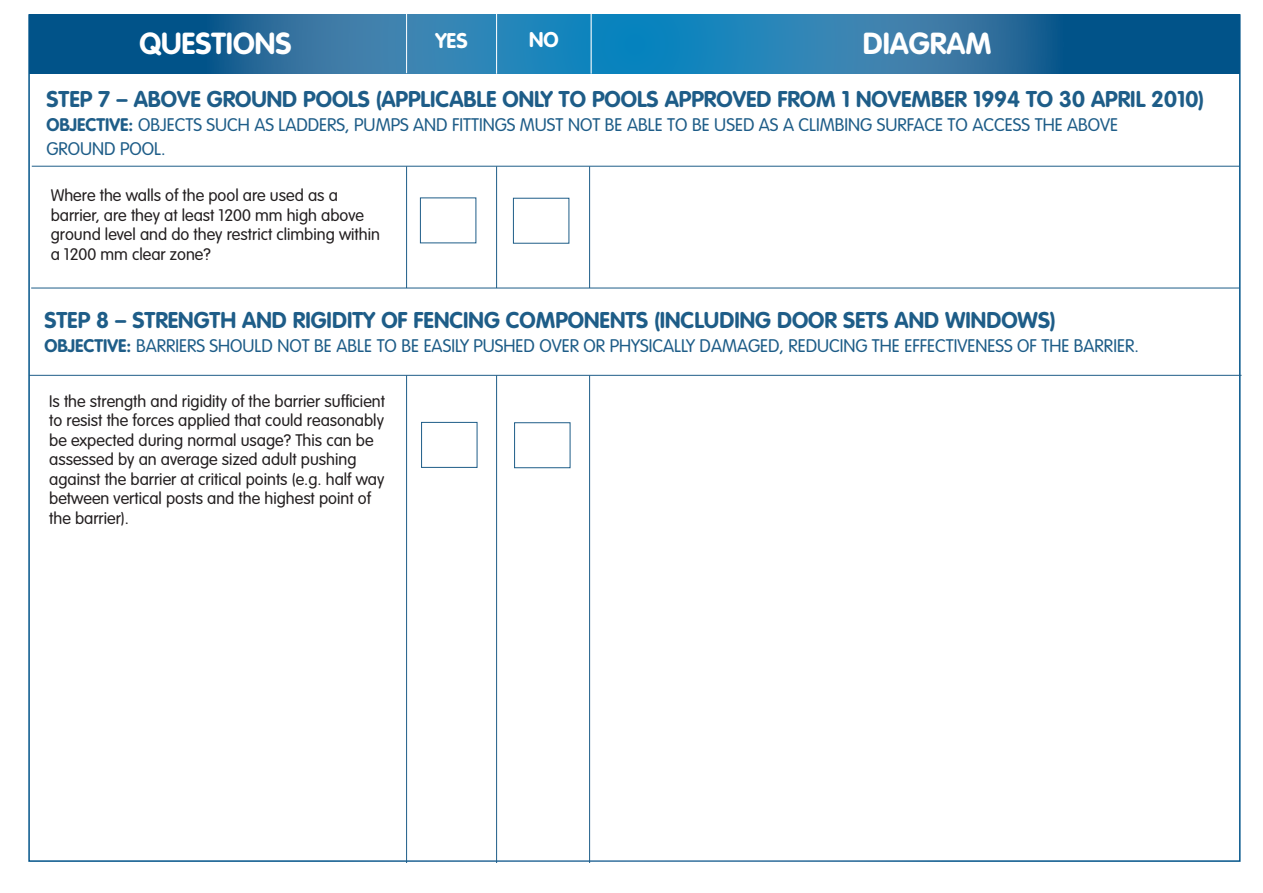
<style>
.page{position:relative;width:1263px;height:893px;background:#fff}
.page>*{position:absolute;margin:0;border:0;box-sizing:border-box;transform-origin:0 0}
.t1{font:700 30px "VAG Rounded Std";color:#fff}
.t2{font:700 22.5px "VAG Rounded Std";color:#1e5d88}
.t3{font:700 21px "VAG Rounded Std";color:#fff}
.t4{font:300 18px/24px "VAG Rounded Std";color:#1e5d88}
.t5{font:300 16.5px/19.5px "VAG Rounded Std";color:#231f20}
.s1{font-weight:700}
</style>
<div class="page">
<svg style="left:401px;top:15px;width:839px;height:58px;background:#1e75a9"></svg>
<hr style="left:406px;top:166px;width:1px;height:122px;background:#1e5d88">
<hr style="left:496px;top:166px;width:1px;height:122px;background:#1e5d88">
<hr style="left:589px;top:166px;width:1px;height:122px;background:#1e5d88">
<hr style="left:406px;top:2px;width:1px;height:71px;background:#fff">
<hr style="left:496px;top:3px;width:1px;height:71px;background:#fff">
<hr style="left:591px;top:3px;width:1px;height:71px;background:#fff">
<hr style="left:31px;top:288px;width:1208px;height:1px;background:#1e5d88">
<hr style="left:29px;top:375px;width:1212px;height:1px;background:#1e5d88">
<hr style="left:406px;top:375px;width:1px;height:488px;background:#1e5d88">
<hr style="left:496px;top:375px;width:1px;height:488px;background:#1e5d88">
<hr style="left:589px;top:375px;width:1px;height:488px;background:#1e5d88">
<div style="left:421px;top:422px;width:56px;height:46px;border:1px solid #1e5d88"></div>
<div style="left:514px;top:422px;width:56px;height:46px;border:1px solid #1e5d88"></div>
<img style="left:28px;top:701px;width:115px;height:161px">
<img style="left:28px;top:14px;width:373px;height:687px">
<hr style="left:32px;top:166px;width:1208px;height:1px;background:#1e5d88">
<h1 class="t1" style="left:139px;top:26px;width:154px">QUESTIONS</h1>
<p class="t3" style="left:435px;top:28px;width:34px">YES</p>
<p class="t3" style="left:529px;top:27px;width:31px">NO</p>
<h1 class="t1" style="left:863px;top:26px;width:130px">DIAGRAM</h1>
<h2 class="t2" style="left:46px;top:86px;width:1159px">STEP 7 – ABOVE GROUND POOLS (APPLICABLE ONLY TO POOLS APPROVED FROM 1 NOVEMBER 1994 TO 30 APRIL 2010)</h2>
<p class="t4" style="left:46px;top:113px;width:1073px"><span class="s1">OBJECTIVE:</span> OBJECTS SUCH AS LADDERS, PUMPS AND FITTINGS MUST NOT BE ABLE TO BE USED AS A CLIMBING SURFACE TO ACCESS THE ABOVE<br>GROUND POOL.</p>
<p class="t5" style="left:51px;top:186px;width:331px">Where the walls of the pool are used as a barrier, are they at least 1200 mm high above ground level and do they restrict climbing within a 1200 mm clear zone?</p>
<h2 class="t2" style="left:44px;top:307px;width:1013px">STEP 8 – STRENGTH AND RIGIDITY OF FENCING COMPONENTS (INCLUDING DOOR SETS AND WINDOWS)</h2>
<p class="t4" style="left:44px;top:334px;width:1096px"><span class="s1">OBJECTIVE:</span> BARRIERS SHOULD NOT BE ABLE TO BE EASILY PUSHED OVER OR PHYSICALLY DAMAGED, REDUCING THE EFFECTIVENESS OF THE BARRIER.</p>
<p class="t5" style="left:49px;top:392px;width:337px">Is the strength and rigidity of the barrier sufficient to resist the forces applied that could reasonably be expected during normal usage? This can be assessed by an average sized adult pushing against the barrier at critical points (e.g. half way between vertical posts and the highest point of the barrier).</p>
</div>
